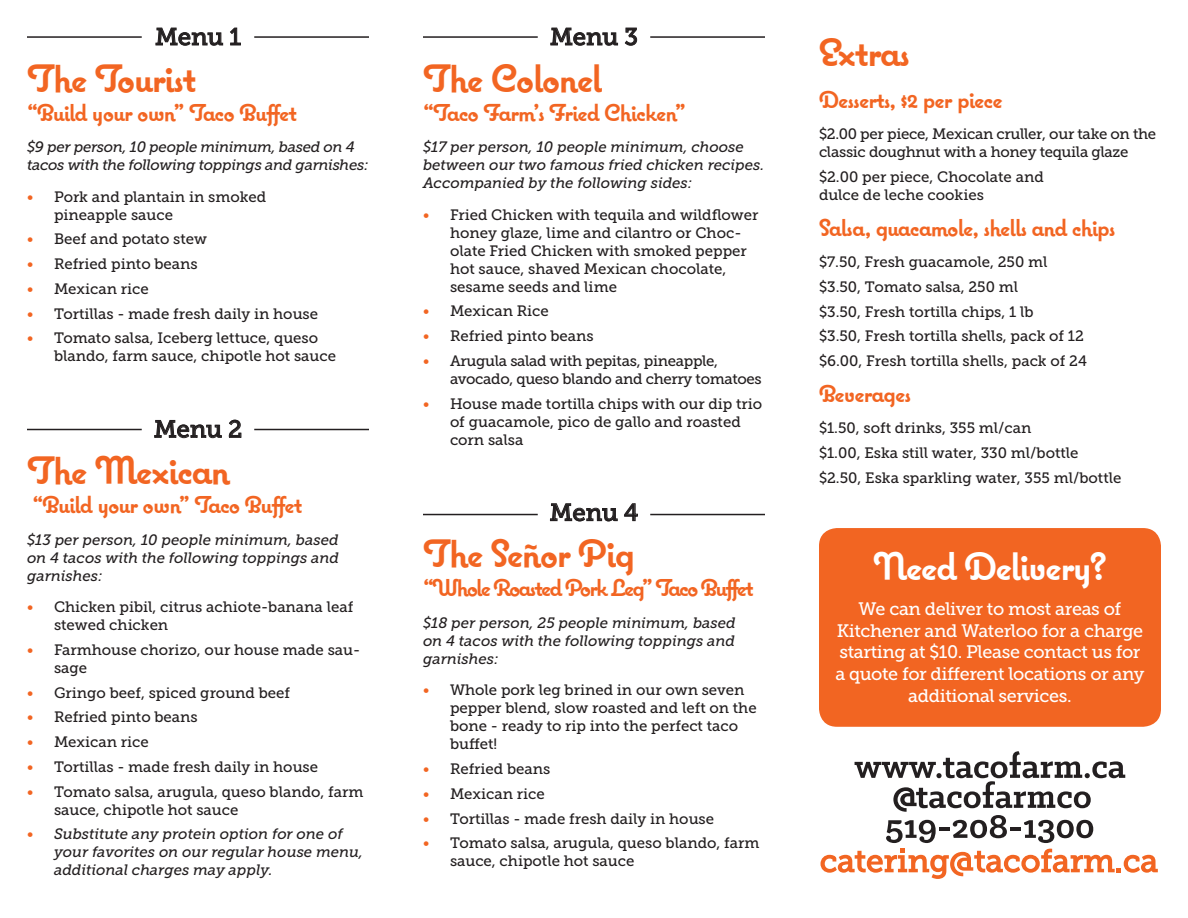
<style>
.page{position:relative;width:1188px;height:918px;background:#fff}
.page>*{position:absolute;margin:0;border:0;box-sizing:border-box;transform-origin:0 0}
.t1{font:700 39px "Coquette";letter-spacing:-.04em;color:#f26522}
.t2{font:700 39px "Coquette";letter-spacing:-.04em;color:#fff}
.t3{font:700 24px "Coquette";letter-spacing:-.04em;color:#f26522}
.t4{font:700 24px "Coquette";letter-spacing:-.08em;color:#f26522}
.t5{font:24px "Museo Slab 500";letter-spacing:-.005em;color:#231f20}
.t6{font:18px/21.6px "Museo Slab 500";letter-spacing:-.02em;color:#fff;text-align:center}
.t7{font:15px/18px "Museo Slab 500";color:#231f20}
.t8{font:italic 15px/18px "Museo Slab 500";letter-spacing:-.005em;color:#231f20}
.t9{font:15px/18px "Museo Slab 500";letter-spacing:-.02em;color:#231f20}
.s1{color:#f26522}
</style>
<div class="page">
<svg style="left:155px;top:27px;width:68px;height:19px"></svg>
<svg style="left:230px;top:27px;width:11px;height:19px"></svg>
<svg style="left:154px;top:420px;width:68px;height:19px"></svg>
<svg style="left:229px;top:419px;width:13px;height:19px"></svg>
<svg style="left:550px;top:27px;width:68px;height:19px"></svg>
<svg style="left:625px;top:27px;width:12px;height:19px"></svg>
<svg style="left:550px;top:503px;width:68px;height:19px"></svg>
<svg style="left:624px;top:503px;width:14px;height:18px"></svg>
<hr style="left:27px;top:36px;width:115px;height:2px;background:#231f20">
<hr style="left:27px;top:429px;width:115px;height:1px;background:#231f20">
<hr style="left:423px;top:36px;width:115px;height:2px;background:#231f20">
<hr style="left:423px;top:514px;width:115px;height:1px;background:#231f20">
<hr style="left:254px;top:36px;width:115px;height:2px;background:#231f20">
<hr style="left:254px;top:429px;width:115px;height:1px;background:#231f20">
<hr style="left:650px;top:36px;width:115px;height:2px;background:#231f20">
<hr style="left:650px;top:514px;width:115px;height:1px;background:#231f20">
<div style="left:819px;top:528px;width:342px;height:199px;background:#f26522;border-radius:18px"></div>
<svg style="left:820px;top:849px;width:338px;height:30px"></svg>
<svg style="left:855px;top:751px;width:270px;height:92px"></svg>
<h2 class="t5" style="left:155px;top:23px;width:87px">Menu 1</h2>
<h1 class="t1" style="left:27px;top:53px;width:171px">The Tourist</h1>
<h2 class="t3" style="left:27px;top:97px;width:272px">“Build your own” Taco Buffet</h2>
<p class="t8" style="left:27px;top:138px;width:343px">$9 per person, 10 people minimum, based on 4 tacos with the following toppings and garnishes:</p>
<p class="t7" style="left:54px;top:188px;width:214px;text-indent:-27px"><span class="s1">•</span> Pork and plantain in smoked pineapple sauce</p>
<p class="t7" style="left:27px;top:230px;width:181px"><span class="s1">•</span> Beef and potato stew</p>
<p class="t7" style="left:27px;top:255px;width:172px"><span class="s1">•</span> Refried pinto beans</p>
<p class="t7" style="left:27px;top:280px;width:123px"><span class="s1">•</span> Mexican rice</p>
<p class="t7" style="left:27px;top:305px;width:293px"><span class="s1">•</span> Tortillas - made fresh daily in house</p>
<p class="t7" style="left:54px;top:329px;width:284px;text-indent:-27px"><span class="s1">•</span> Tomato salsa, Iceberg lettuce, queso blando, farm sauce, chipotle hot sauce</p>
<h2 class="t5" style="left:154px;top:416px;width:90px">Menu 2</h2>
<h1 class="t1" style="left:27px;top:446px;width:205px">The Mexican</h1>
<h2 class="t3" style="left:32px;top:489px;width:272px">“Build your own” Taco Buffet</h2>
<p class="t8" style="left:27px;top:530px;width:314px;text-align:justify">$13 per person, 10 people minimum, based on 4 tacos with the following toppings and garnishes:</p>
<p class="t7" style="left:54px;top:598px;width:301px;text-indent:-27px"><span class="s1">•</span> Chicken pibil, citrus achiote-banana leaf stewed chicken</p>
<p class="t7" style="left:54px;top:641px;width:308px;text-indent:-27px"><span class="s1">•</span> Farmhouse chorizo, our house made sau&shy;sage</p>
<p class="t7" style="left:27px;top:683px;width:265px"><span class="s1">•</span> Gringo beef, spiced ground beef</p>
<p class="t7" style="left:27px;top:708px;width:172px"><span class="s1">•</span> Refried pinto beans</p>
<p class="t7" style="left:27px;top:733px;width:123px"><span class="s1">•</span> Mexican rice</p>
<p class="t7" style="left:27px;top:758px;width:293px"><span class="s1">•</span> Tortillas - made fresh daily in house</p>
<p class="t7" style="left:54px;top:782px;width:311px;text-indent:-27px"><span class="s1">•</span> Tomato salsa, arugula, queso blando, farm sauce, chipotle hot sauce</p>
<p class="t8" style="left:54px;top:825px;width:311px;text-indent:-27px"><span class="s1">•</span> Substitute any protein option for one of your favorites on our regular house menu, additional charges may apply.</p>
<h2 class="t5" style="left:550px;top:23px;width:90px">Menu 3</h2>
<h1 class="t1" style="left:423px;top:53px;width:181px">The Colonel</h1>
<h2 class="t3" style="left:423px;top:97px;width:265px">“Taco Farm’s Fried Chicken”</h2>
<p class="t8" style="left:423px;top:138px;width:343px">$17 per person, 10 people minimum, choose between our two famous fried chicken recipes.<br>Accompanied by the following sides:</p>
<p class="t7" style="left:450px;top:206px;width:310px;text-indent:-27px"><span class="s1">•</span> Fried Chicken with tequila and wildflower honey glaze, lime and cilantro or Choc&shy;olate Fried Chicken with smoked pepper hot sauce, shaved Mexican chocolate, sesame seeds and lime</p>
<p class="t7" style="left:423px;top:302px;width:127px"><span class="s1">•</span> Mexican Rice</p>
<p class="t7" style="left:423px;top:327px;width:172px"><span class="s1">•</span> Refried pinto beans</p>
<p class="t9" style="left:450px;top:352px;width:313px;text-indent:-27px"><span class="s1">•</span> Arugula salad with pepitas, pineapple, avocado, queso blando and cherry tomatoes</p>
<p class="t7" style="left:450px;top:395px;width:314px;text-indent:-27px"><span class="s1">•</span> House made tortilla chips with our dip trio of guacamole, pico de gallo and roasted corn salsa</p>
<h2 class="t5" style="left:550px;top:499px;width:90px">Menu 4</h2>
<h1 class="t1" style="left:423px;top:529px;width:214px">The Señor Pig</h1>
<h2 class="t4" style="left:423px;top:573px;width:332px">“Whole Roasted Pork Leg” Taco Buffet</h2>
<p class="t8" style="left:423px;top:614px;width:314px;text-align:justify">$18 per person, 25 people minimum, based on 4 tacos with the following toppings and garnishes:</p>
<p class="t7" style="left:450px;top:681px;width:308px;text-indent:-27px"><span class="s1">•</span> Whole pork leg brined in our own seven pepper blend, slow roasted and left on the bone - ready to rip into the perfect taco buffet!</p>
<p class="t7" style="left:423px;top:760px;width:129px"><span class="s1">•</span> Refried beans</p>
<p class="t7" style="left:423px;top:785px;width:123px"><span class="s1">•</span> Mexican rice</p>
<p class="t7" style="left:423px;top:809px;width:293px"><span class="s1">•</span> Tortillas - made fresh daily in house</p>
<p class="t7" style="left:450px;top:834px;width:311px;text-indent:-27px"><span class="s1">•</span> Tomato salsa, arugula, queso blando, farm sauce, chipotle hot sauce</p>
<h1 class="t1" style="left:819px;top:27px;width:93px">Extras</h1>
<h2 class="t3" style="left:819px;top:84px;width:185px">Desserts, $2 per piece</h2>
<p class="t9" style="left:819px;top:125px;width:339px">$2.00 per piece, Mexican cruller, our take on the classic doughnut with a honey tequila glaze</p>
<p class="t7" style="left:819px;top:168px;width:226px">$2.00 per piece, Chocolate and dulce de leche cookies</p>
<h2 class="t3" style="left:819px;top:212px;width:298px">Salsa, guacamole, shells and chips</h2>
<p class="t7" style="left:819px;top:250px;width:270px;line-height:24.8px">$7.50, Fresh guacamole, 250 ml $3.50, Tomato salsa, 250 ml<br>$3.50, Fresh tortilla chips, 1 lb<br>$3.50, Fresh tortilla shells, pack of 12 $6.00, Fresh tortilla shells, pack of 24</p>
<h2 class="t3" style="left:819px;top:378px;width:94px">Beverages</h2>
<p class="t7" style="left:819px;top:416px;width:304px;line-height:24.8px">$1.50, soft drinks, 355 ml/can<br>$1.00, Eska still water, 330 ml/bottle $2.50, Eska sparkling water, 355 ml/bottle</p>
<h1 class="t2" style="left:873px;top:542px;width:235px">Need Delivery?</h1>
<p class="t6" style="left:835px;top:598px;width:311px">We can deliver to most areas of<br>Kitchener and Waterloo for a charge starting at $10. Please contact us for a quote for different locations or any additional services.</p>
</div>
